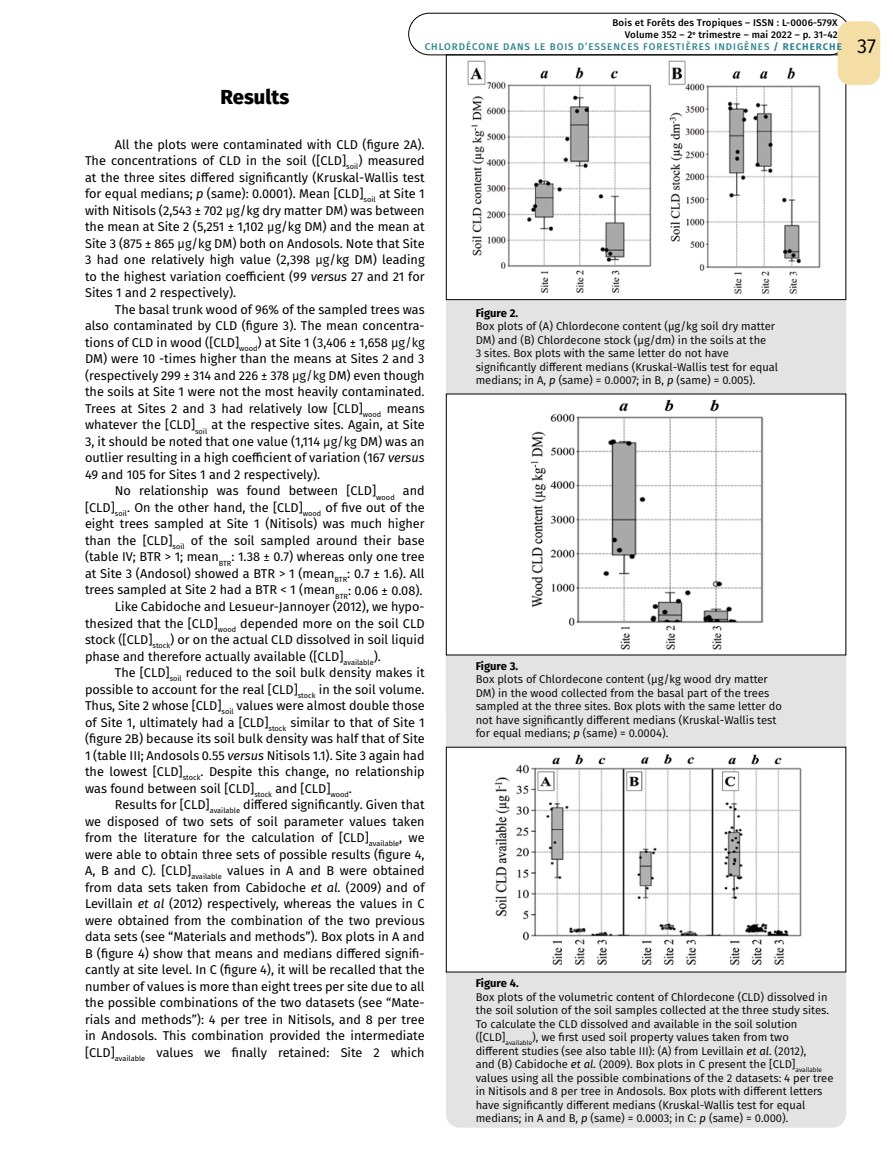
<style>
.page{position:relative;width:893px;height:1149px;background:#fff}
.page>*{position:absolute;margin:0;border:0;box-sizing:border-box;transform-origin:0 0}
.t1{font:800 20.25px "Fira Sans";color:#000}
.t2{font:20.25px "Fira Sans";color:#000}
.t3{font:12.75px/16.5px "Fira Sans";color:#000;text-align:justify}
.t4{font:11.25px/13.5px "Fira Sans";color:#000}
.t5{font:700 11.25px "Fira Sans";letter-spacing:-.005em;color:#000}
.t6{font:500 9.75px/12px "Fira Sans";letter-spacing:.02em;color:#000;text-align:right}
.t7{font:500 9.75px "Fira Sans";letter-spacing:.1em;color:#2f8593}
.s1{font-weight:700}
.s2{font-style:italic}
.s3{font-style:inherit}
</style>
<div class="page">
<div style="left:446px;top:55px;width:400px;height:669px;background:#e3e3e3;border-radius:14px"></div>
<div style="left:446px;top:55px;width:400px;height:244px;background:#fff"></div>
<img style="left:467px;top:60px;width:354px;height:234px">
<div style="left:446px;top:54px;width:400px;height:246px;border:1px solid #000"></div>
<div style="left:446px;top:436px;width:400px;height:691px;background:#e3e3e3;border-radius:14px"></div>
<div style="left:446px;top:394px;width:400px;height:260px;background:#fff"></div>
<img style="left:530px;top:399px;width:234px;height:251px">
<div style="left:446px;top:747px;width:400px;height:224px;background:#fff"></div>
<img style="left:494px;top:754px;width:308px;height:211px">
<div style="left:408px;top:13px;width:442px;height:42px;border:1px solid #000;border-radius:21px"></div>
<div style="left:838px;top:21px;width:42px;height:64px;background:#f4dea6;border-radius:13px"></div>
<p class="t6" style="left:612px;top:16px;width:227px">Bois et Forêts des Tropiques – ISSN : L-0006-579X<br>Volume 352 – 2<sup>e</sup> trimestre – mai 2022 – p. 31-42</p>
<p class="t7" style="left:425px;top:38px;width:419px">CHLORDÉCONE DANS LE BOIS D’ESSENCES FORESTIÈRES INDIGÈNES <span class="s1">/ RECHERCHE</span></p>
<h1 class="t1" style="left:220px;top:79px;width:70px">Results</h1>
<p class="t3" style="left:85px;top:135px;width:341px;text-indent:30px">All the plots were contaminated with CLD (figure 2A).<br>The concentrations of CLD in the soil ([CLD]<sub>soil</sub>) measured at the three sites differed significantly (Kruskal-Wallis test for equal medians; <span class="s2">p</span> (same): 0.0001). Mean [CLD]<sub>soil</sub> at Site 1 with Nitisols (2,543 <span class="s3">±</span> 702 <span class="s3">µg</span>/kg dry matter DM) was between the mean at Site 2 (5,251 <span class="s3">±</span> 1,102 <span class="s3">µg</span>/kg DM) and the mean at Site 3 (875 <span class="s3">±</span> 865 <span class="s3">µg</span>/kg DM) both on Andosols. Note that Site 3 had one relatively high value (2,398 <span class="s3">µg</span>/kg DM) leading to the highest variation coefficient (99 <span class="s2">versus</span> 27 and 21 for Sites 1 and 2 respectively).</p>
<p class="t3" style="left:85px;top:300px;width:341px;text-indent:30px">The basal trunk wood of 96% of the sampled trees was also contaminated by CLD (figure 3). The mean concentra&shy;tions of CLD in wood ([CLD]<sub>wood</sub>) at Site 1 (3,406 <span class="s3">±</span> 1,658 <span class="s3">µg/kg </span>DM) were 10 -times higher than the means at Sites 2 and 3 (respectively 299 <span class="s3">±</span> 314 and 226 <span class="s3">±</span> 378 <span class="s3">µg/kg</span> DM) even though the soils at Site 1 were not the most heavily contaminated.<br>Trees at Sites 2 and 3 had relatively low [CLD]<sub>wood</sub> means whatever the [CLD]<sub>soil</sub> at the respective sites. Again, at Site 3, it should be noted that one value (1,114 <span class="s3">µg/kg</span> DM) was an outlier resulting in a high coefficient of variation (167 <span class="s2">versus </span>49 and 105 for Sites 1 and 2 respectively).</p>
<p class="t3" style="left:115px;top:482px;width:311px">No relationship was found between [CLD]<sub>wood</sub> and</p>
<p class="t3" style="left:85px;top:498px;width:341px">[CLD]<sub>soil</sub>. On the other hand, the [CLD]<sub>wood</sub> of five out of the</p>
<p class="t3" style="left:85px;top:515px;width:341px">eight trees sampled at Site 1 (Nitisols) was much higher</p>
<p class="t3" style="left:85px;top:531px;width:341px">than the [CLD]<sub>soil</sub> of the soil sampled around their base</p>
<p class="t3" style="left:85px;top:548px;width:341px">(table IV; BTR <span class="s3">&gt;</span> 1; mean<sub>BTR</sub>: 1.38 <span class="s3">±</span> 0.7) whereas only one tree</p>
<p class="t3" style="left:85px;top:564px;width:341px">at Site 3 (Andosol) showed a BTR <span class="s3">&gt;</span> 1 (mean<sub>BTR</sub>: 0.7 <span class="s3">±</span> 1.6). All</p>
<p class="t3" style="left:85px;top:581px;width:339px">trees sampled at Site 2 had a BTR <span class="s3">&lt;</span> 1 (mean<sub>BTR</sub>: 0.06 <span class="s3">±</span> 0.08).</p>
<p class="t3" style="left:115px;top:597px;width:311px">Like Cabidoche and Lesueur-Jannoyer (2012), we hypo-</p>
<p class="t3" style="left:85px;top:614px;width:341px">thesized that the [CLD]<sub>wood</sub> depended more on the soil CLD</p>
<p class="t3" style="left:85px;top:630px;width:341px">stock ([CLD]<sub>stock</sub>) or on the actual CLD dissolved in soil liquid</p>
<p class="t3" style="left:85px;top:647px;width:297px">phase and therefore actually available ([CLD]<sub>available</sub>).</p>
<p class="t3" style="left:115px;top:663px;width:311px">The [CLD]<sub>soil</sub> reduced to the soil bulk density makes it</p>
<p class="t3" style="left:85px;top:680px;width:341px">possible to account for the real [CLD]<sub>stock</sub> in the soil volume.</p>
<p class="t3" style="left:85px;top:696px;width:341px">Thus, Site 2 whose [CLD]<sub>soil</sub> values were almost double those</p>
<p class="t3" style="left:85px;top:713px;width:341px">of Site 1, ultimately had a [CLD]<sub>stock</sub> similar to that of Site 1</p>
<p class="t3" style="left:85px;top:729px;width:341px">(figure 2B) because its soil bulk density was half that of Site</p>
<p class="t3" style="left:85px;top:746px;width:341px">1 (table III; Andosols 0.55 <span class="s2">versus</span> Nitisols 1.1). Site 3 again had</p>
<p class="t3" style="left:85px;top:762px;width:341px">the lowest [CLD]<sub>stock</sub>. Despite this change, no relationship</p>
<p class="t3" style="left:85px;top:779px;width:268px">was found between soil [CLD]<sub>stock</sub> and [CLD]<sub>wood</sub>.</p>
<p class="t3" style="left:115px;top:795px;width:311px">Results for [CLD]<sub>available</sub> differed significantly. Given that</p>
<p class="t3" style="left:85px;top:812px;width:341px">we disposed of two sets of soil parameter values taken</p>
<p class="t3" style="left:85px;top:828px;width:341px">from the literature for the calculation of [CLD]<sub>available</sub>, we</p>
<p class="t3" style="left:85px;top:845px;width:341px">were able to obtain three sets of possible results (figure 4,</p>
<p class="t3" style="left:85px;top:861px;width:341px">A, B and C). [CLD]<sub>available</sub> values in A and B were obtained</p>
<p class="t3" style="left:85px;top:878px;width:341px">from data sets taken from Cabidoche <span class="s2">et al.</span> (2009) and of</p>
<p class="t3" style="left:85px;top:894px;width:341px">Levillain <span class="s2">et al</span> (2012) respectively, whereas the values in C</p>
<p class="t3" style="left:85px;top:911px;width:341px">were obtained from the combination of the two previous</p>
<p class="t3" style="left:85px;top:927px;width:341px">data sets (see “Materials and methods”). Box plots in A and</p>
<p class="t3" style="left:85px;top:944px;width:341px">B (figure 4) show that means and medians differed signifi-</p>
<p class="t3" style="left:85px;top:960px;width:341px">cantly at site level. In C (figure 4), it will be recalled that the</p>
<p class="t3" style="left:85px;top:977px;width:341px">number of values is more than eight trees per site due to all</p>
<p class="t3" style="left:85px;top:993px;width:341px">the possible combinations of the two datasets (see “Mate-</p>
<p class="t3" style="left:85px;top:1010px;width:341px">rials and methods”): 4 per tree in Nitisols, and 8 per tree</p>
<p class="t3" style="left:85px;top:1026px;width:341px">in Andosols. This combination provided the intermediate</p>
<p class="t3" style="left:85px;top:1043px;width:341px">[CLD]<sub>available</sub> values we finally retained: Site 2 which</p>
<p class="t5" style="left:476px;top:303px;width:44px">Figure 2.</p>
<p class="t4" style="left:476px;top:319px;width:304px">Box plots of (A) Chlordecone content (µg/kg soil dry matter DM) and (B) Chlordecone stock (µg/dm) in the soils at the<br>3 sites. Box plots with the same letter do not have significantly different medians (Kruskal-Wallis test for equal medians; in A, <span class="s2">p</span> (same) = 0.0007; in B, <span class="s2">p</span> (same) = 0.005).</p>
<p class="t5" style="left:476px;top:656px;width:44px">Figure 3.</p>
<p class="t4" style="left:476px;top:672px;width:308px">Box plots of Chlordecone content (µg/kg wood dry matter DM) in the wood collected from the basal part of the trees sampled at the three sites. Box plots with the same letter do not have significantly different medians (Kruskal-Wallis test for equal medians; <span class="s2">p</span> (same) = 0.0004).</p>
<p class="t5" style="left:476px;top:973px;width:45px">Figure 4.</p>
<p class="t4" style="left:476px;top:989px;width:359px">Box plots of the volumetric content of Chlordecone (CLD) dissolved in the soil solution of the soil samples collected at the three study sites.<br>To calculate the CLD dissolved and available in the soil solution ([CLD]<sub>available</sub>), we first used soil property values taken from two different studies (see also table III): (A) from Levillain <span class="s2">et al</span>. (2012),<br>and (B) Cabidoche <span class="s2">et al.</span> (2009). Box plots in C present the [CLD]<sub>available </sub>values using all the possible combinations of the 2 datasets: 4 per tree in Nitisols and 8 per tree in Andosols. Box plots with different letters have significantly different medians (Kruskal-Wallis test for equal medians; in A and B, <span class="s2">p</span> (same) = 0.0003; in C: <span class="s2">p</span> (same) = 0.000).</p>
<h1 class="t2" style="left:857px;top:31px;width:20px">37</h1>
</div>
